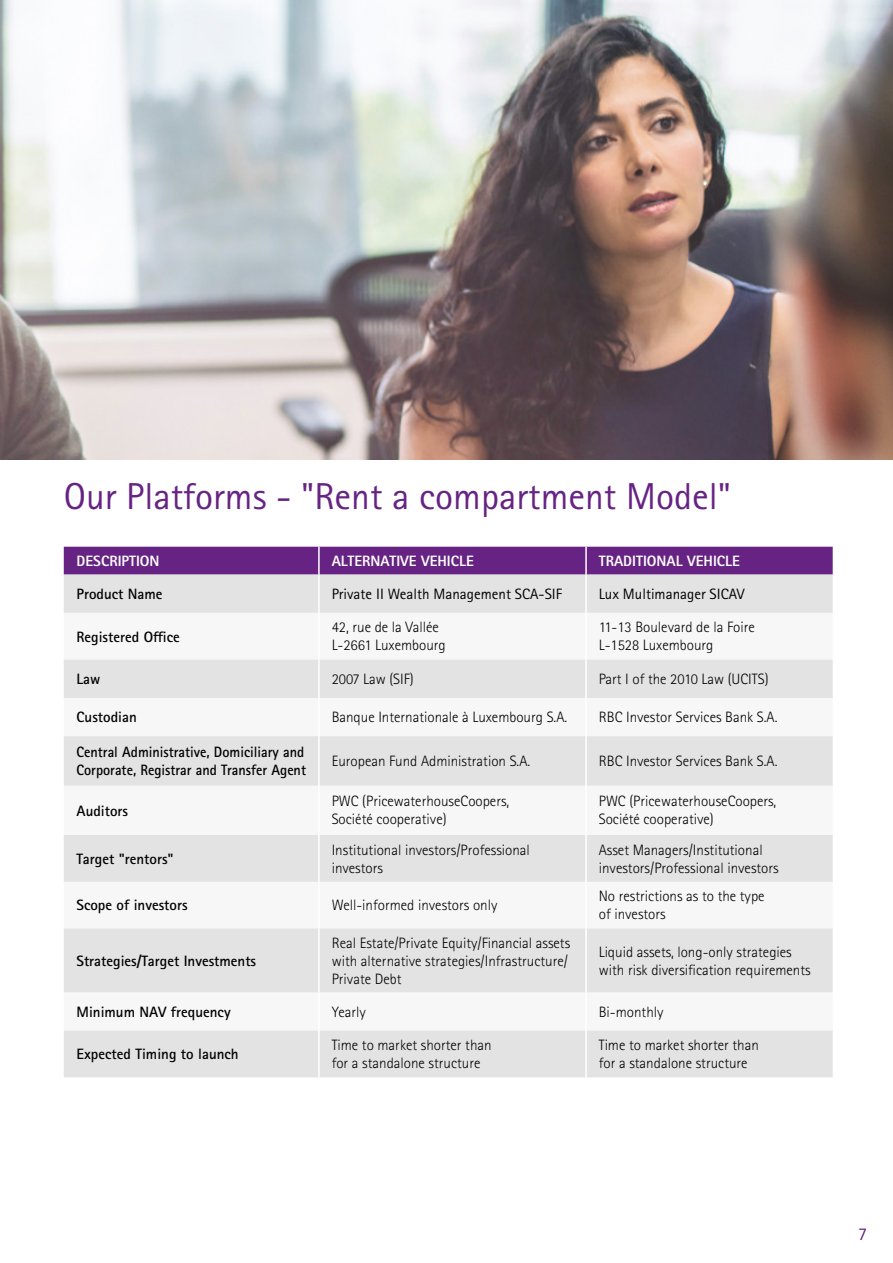
<style>
.page{position:relative;width:893px;height:1263px;background:#fff}
.page>*{position:absolute;margin:0;border:0;box-sizing:border-box;transform-origin:0 0}
.t1{font:37.5px "Rotis Sans Serif Std";color:#662383}
.t2{font:18px "Rotis Sans Serif Std";color:#662383}
.t3{font:300 15px/18px "Rotis Sans Serif Std";color:#000}
.t4{font:700 15px "Rotis Sans Serif Std";color:#000}
.t5{font:700 15px/18px "Rotis Sans Serif Std";color:#000;scale:.95 1}
.t6{font:15px "Rotis Sans Serif Std";color:#000}
.t7{font:800 15px "Rotis Sans Serif Std";color:#fff}
</style>
<div class="page">
<svg style="left:64px;top:547px;width:769px;height:66px;background:#af93bb"></svg>
<svg style="left:64px;top:660px;width:769px;height:417px;fill:#e3e3e3"></svg>
<hr style="left:318px;top:547px;width:2px;height:28px;background:#fff">
<hr style="left:585px;top:547px;width:2px;height:28px;background:#fff">
<hr style="left:318px;top:575px;width:2px;height:38px;background:#fff">
<hr style="left:585px;top:575px;width:2px;height:38px;background:#fff">
<hr style="left:318px;top:660px;width:2px;height:38px;background:#fff">
<hr style="left:585px;top:660px;width:2px;height:38px;background:#fff">
<hr style="left:318px;top:698px;width:2px;height:38px;background:#fff">
<hr style="left:585px;top:698px;width:2px;height:38px;background:#fff">
<hr style="left:318px;top:736px;width:2px;height:49px;background:#fff">
<hr style="left:585px;top:736px;width:2px;height:49px;background:#fff">
<hr style="left:318px;top:785px;width:2px;height:50px;background:#fff">
<hr style="left:585px;top:785px;width:2px;height:50px;background:#fff">
<hr style="left:318px;top:835px;width:2px;height:47px;background:#fff">
<hr style="left:585px;top:835px;width:2px;height:47px;background:#fff">
<hr style="left:318px;top:882px;width:2px;height:46px;background:#fff">
<hr style="left:585px;top:882px;width:2px;height:46px;background:#fff">
<hr style="left:318px;top:928px;width:2px;height:64px;background:#fff">
<hr style="left:585px;top:928px;width:2px;height:64px;background:#fff">
<hr style="left:318px;top:992px;width:2px;height:38px;background:#fff">
<hr style="left:585px;top:992px;width:2px;height:38px;background:#fff">
<hr style="left:318px;top:1030px;width:2px;height:47px;background:#fff">
<hr style="left:585px;top:1030px;width:2px;height:47px;background:#fff">
<img style="left:0;top:0;width:893px;height:459px">
<h1 class="t1" style="left:64px;top:474px;width:669px">Our Platforms - "Rent a compartment Model"</h1>
<p class="t7" style="left:77px;top:551px;width:85px">DESCRIPTION</p>
<p class="t7" style="left:332px;top:551px;width:144px">ALTERNATIVE VEHICLE</p>
<p class="t7" style="left:599px;top:551px;width:143px">TRADITIONAL VEHICLE</p>
<p class="t4" style="left:77px;top:584px;width:88px">Product Name</p>
<p class="t6" style="left:332px;top:585px;width:232px">Private II Wealth Management SCA-SIF</p>
<p class="t6" style="left:599px;top:585px;width:147px">Lux Multimanager SICAV</p>
<p class="t4" style="left:77px;top:627px;width:105px">Registered Office</p>
<p class="t3" style="left:332px;top:619px;width:116px">42, rue de la Vallée<br>L-2661 Luxembourg</p>
<p class="t3" style="left:599px;top:619px;width:158px">11-13 Boulevard de la Foire<br>L-1528 Luxembourg</p>
<p class="t4" style="left:77px;top:669px;width:25px">Law</p>
<p class="t3" style="left:332px;top:670px;width:84px">2007 Law (SIF)</p>
<p class="t3" style="left:599px;top:670px;width:171px">Part I of the 2010 Law (UCITS)</p>
<p class="t4" style="left:77px;top:708px;width:62px">Custodian</p>
<p class="t3" style="left:332px;top:708px;width:237px">Banque Internationale à Luxembourg S.A.</p>
<p class="t3" style="left:599px;top:708px;width:180px">RBC Investor Services Bank S.A.</p>
<p class="t5" style="left:77px;top:743px;width:243px">Central Administrative, Domiciliary and<br>Corporate, Registrar and Transfer Agent</p>
<p class="t3" style="left:332px;top:752px;width:200px">European Fund Administration S.A.</p>
<p class="t3" style="left:599px;top:752px;width:180px">RBC Investor Services Bank S.A.</p>
<p class="t4" style="left:77px;top:801px;width:53px">Auditors</p>
<p class="t3" style="left:332px;top:793px;width:179px">PWC (PricewaterhouseCoopers,<br>Société cooperative)</p>
<p class="t3" style="left:599px;top:793px;width:179px">PWC (PricewaterhouseCoopers,<br>Société cooperative)</p>
<p class="t4" style="left:77px;top:849px;width:99px">Target "rentors"</p>
<p class="t3" style="left:332px;top:841px;width:200px">Institutional investors/Professional investors</p>
<p class="t3" style="left:599px;top:841px;width:181px">Asset Managers/Institutional investors/Professional investors</p>
<p class="t4" style="left:77px;top:896px;width:113px">Scope of investors</p>
<p class="t3" style="left:332px;top:896px;width:167px">Well-informed investors only</p>
<p class="t3" style="left:599px;top:887px;width:167px">No restrictions as to the type of investors</p>
<p class="t4" style="left:77px;top:951px;width:181px">Strategies/Target Investments</p>
<p class="t3" style="left:332px;top:934px;width:240px">Real Estate/Private Equity/Financial assets with alternative strategies/Infrastructure/<br>Private Debt</p>
<p class="t3" style="left:599px;top:943px;width:213px">Liquid assets, long-only strategies with risk diversification requirements</p>
<p class="t4" style="left:77px;top:1002px;width:156px">Minimum NAV frequency</p>
<p class="t3" style="left:332px;top:1003px;width:36px">Yearly</p>
<p class="t3" style="left:599px;top:1003px;width:66px">Bi-monthly</p>
<p class="t4" style="left:77px;top:1045px;width:164px">Expected Timing to launch</p>
<p class="t3" style="left:332px;top:1036px;width:162px">Time to market shorter than for a standalone structure</p>
<p class="t3" style="left:599px;top:1036px;width:162px">Time to market shorter than for a standalone structure</p>
<p class="t2" style="left:858px;top:1223px;width:10px">7</p>
</div>
